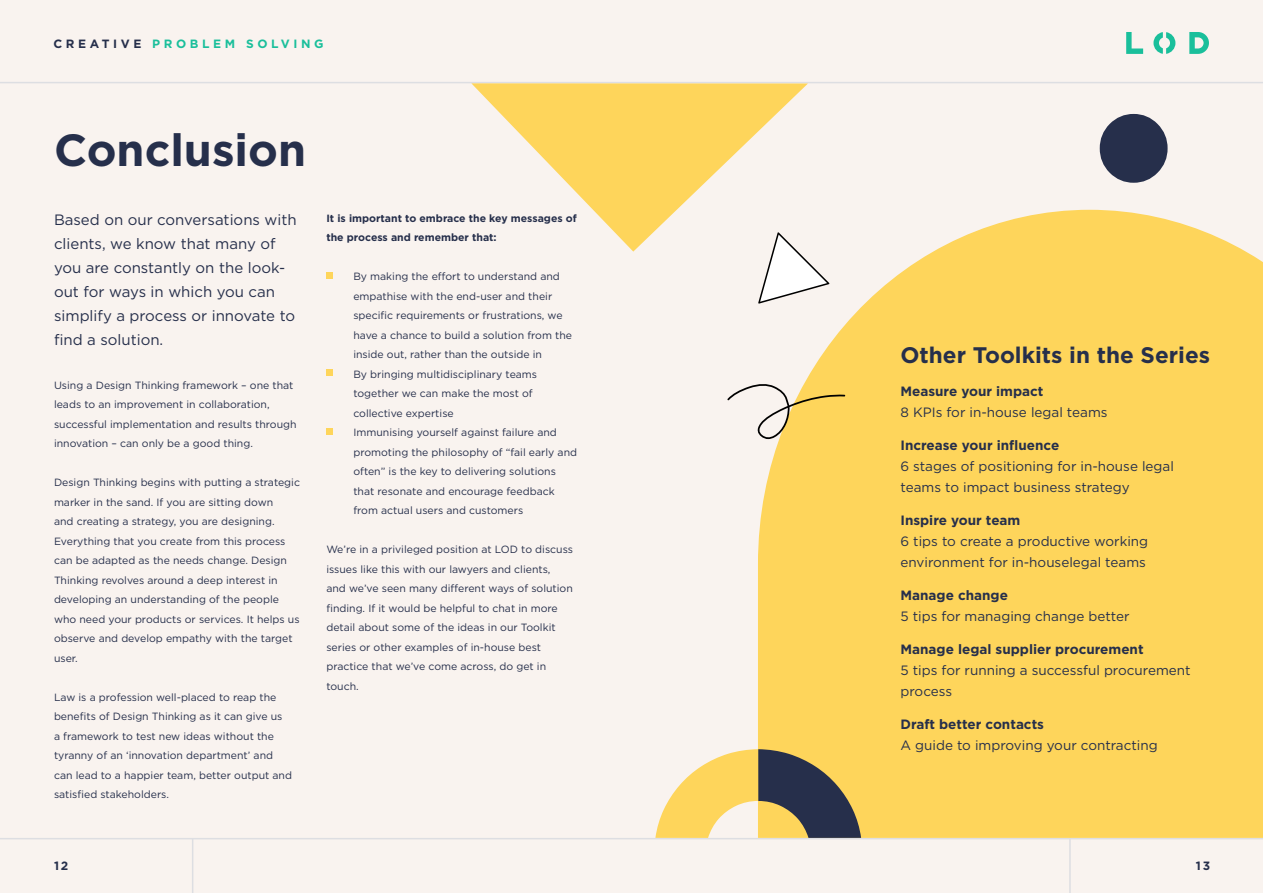
<style>
.page{position:relative;width:1263px;height:893px;background:#f9f3ef}
.page>*{position:absolute;margin:0;border:0;box-sizing:border-box;transform-origin:0 0}
.t1{font:700 45px "Gotham";color:#262f4b}
.t2{font:700 22.5px "Gotham";color:#262f4b}
.t3{font:15px/24px "Gotham";color:#262f4b}
.t4{font:13.5px/21px "Gotham";color:#262f4b}
.t5{font:700 13.5px "Gotham";color:#262f4b}
.t6{font:700 12px "Gotham";letter-spacing:.3em;color:#1abf9b}
.t7{font:700 12px "Gotham";color:#262f4b}
.t8{font:10.5px/19.5px "Gotham";color:#262f4b}
.t9{font:700 10.5px/19.5px "Gotham";color:#262f4b}
.s1{color:#262f4b}
</style>
<div class="page">
<svg style="left:1126px;top:32px;width:17px;height:22px"></svg>
<svg style="left:1153px;top:32px;width:22px;height:22px"></svg>
<svg style="left:1189px;top:32px;width:20px;height:22px"></svg>
<hr style="left:0;top:82px;width:1263px;height:1px;background:#dddee2">
<hr style="left:0;top:838px;width:1263px;height:1px;background:#dddee2">
<hr style="left:1069px;top:838px;width:2px;height:55px;background:#dddee2">
<hr style="left:192px;top:838px;width:1px;height:55px;background:#dddee2">
<svg style="left:471px;top:83px;width:337px;height:169px;fill:#fed55b"></svg>
<div style="left:326px;top:273px;width:7px;height:6px;background:#fed55b"></div>
<div style="left:326px;top:370px;width:7px;height:6px;background:#fed55b"></div>
<div style="left:326px;top:428px;width:7px;height:7px;background:#fed55b"></div>
<svg style="left:758px;top:210px;width:505px;height:628px;background:#fdd765"></svg>
<svg style="left:758px;top:232px;width:71px;height:72px"></svg>
<svg style="left:727px;top:383px;width:118px;height:56px"></svg>
<svg style="left:1100px;top:114px;width:67px;height:69px"></svg>
<svg style="left:655px;top:749px;width:206px;height:89px"></svg>
<p class="t6" style="left:54px;top:36px;width:188px"><span class="s1">INSPIRE</span> YOUR TEAM</p>
<p class="t6" style="left:53px;top:36px;width:272px"><span class="s1">CREATIVE</span> PROBLEM SOLVING</p>
<h1 class="t1" style="left:54px;top:120px;width:254px">Conclusion</h1>
<h3 class="t3" style="left:54px;top:208px;width:244px">Based on our conversations with clients, we know that many of you are constantly on the look&shy;out for ways in which you can simplify a process or innovate to find a solution.</h3>
<p class="t8" style="left:54px;top:375px;width:244px">Using a Design Thinking framework – one that leads to an improvement in collaboration, successful implementation and results through innovation – can only be a good thing.</p>
<p class="t8" style="left:54px;top:473px;width:248px">Design Thinking begins with putting a strategic marker in the sand. If you are sitting down<br>and creating a strategy, you are designing.<br>Everything that you create from this process can be adapted as the needs change. Design Thinking revolves around a deep interest in developing an understanding of the people who need your products or services. It helps us observe and develop empathy with the target user.</p>
<p class="t8" style="left:54px;top:687px;width:240px">Law is a profession well-placed to reap the benefits of Design Thinking as it can give us<br>a framework to test new ideas without the tyranny of an ‘innovation department’ and can lead to a happier team, better output and satisfied stakeholders.</p>
<p class="t9" style="left:326px;top:208px;width:252px">It is important to embrace the key messages of the process and remember that:</p>
<p class="t8" style="left:353px;top:267px;width:220px;text-indent:-27px">• By making the effort to understand and empathise with the end-user and their specific requirements or frustrations, we have a chance to build a solution from the inside out, rather than the outside in</p>
<p class="t8" style="left:353px;top:364px;width:185px;text-indent:-27px">• By bringing multidisciplinary teams together we can make the most of collective expertise</p>
<p class="t8" style="left:353px;top:423px;width:225px;text-indent:-27px">• Immunising yourself against failure and promoting the philosophy of “fail early and often” is the key to delivering solutions that resonate and encourage feedback from actual users and customers</p>
<p class="t8" style="left:326px;top:540px;width:248px">We’re in a privileged position at LOD to discuss issues like this with our lawyers and clients,<br>and we’ve seen many different ways of solution finding. If it would be helpful to chat in more detail about some of the ideas in our Toolkit series or other examples of in-house best practice that we’ve come across, do get in touch.</p>
<h2 class="t2" style="left:900px;top:340px;width:311px">Other Toolkits in the Series</h2>
<p class="t5" style="left:900px;top:382px;width:145px">Measure your impact</p>
<p class="t4" style="left:900px;top:401px;width:209px">8 KPIs for in-house legal teams</p>
<p class="t5" style="left:900px;top:436px;width:160px">Increase your influence</p>
<p class="t4" style="left:900px;top:455px;width:275px">6 stages of positioning for in-house legal teams to impact business strategy</p>
<p class="t5" style="left:900px;top:511px;width:121px">Inspire your team</p>
<p class="t4" style="left:900px;top:530px;width:249px">6 tips to create a productive working environment for in-houselegal teams</p>
<p class="t5" style="left:900px;top:586px;width:109px">Manage change</p>
<p class="t4" style="left:900px;top:605px;width:231px">5 tips for managing change better</p>
<p class="t5" style="left:900px;top:640px;width:245px">Manage legal supplier procurement</p>
<p class="t4" style="left:900px;top:659px;width:292px">5 tips for running a successful procurement process</p>
<p class="t5" style="left:900px;top:715px;width:145px">Draft better contacts</p>
<p class="t4" style="left:900px;top:734px;width:259px">A guide to improving your contracting</p>
<p class="t7" style="left:54px;top:858px;width:16px">12</p>
<p class="t7" style="left:1196px;top:858px;width:16px">13</p>
</div>
